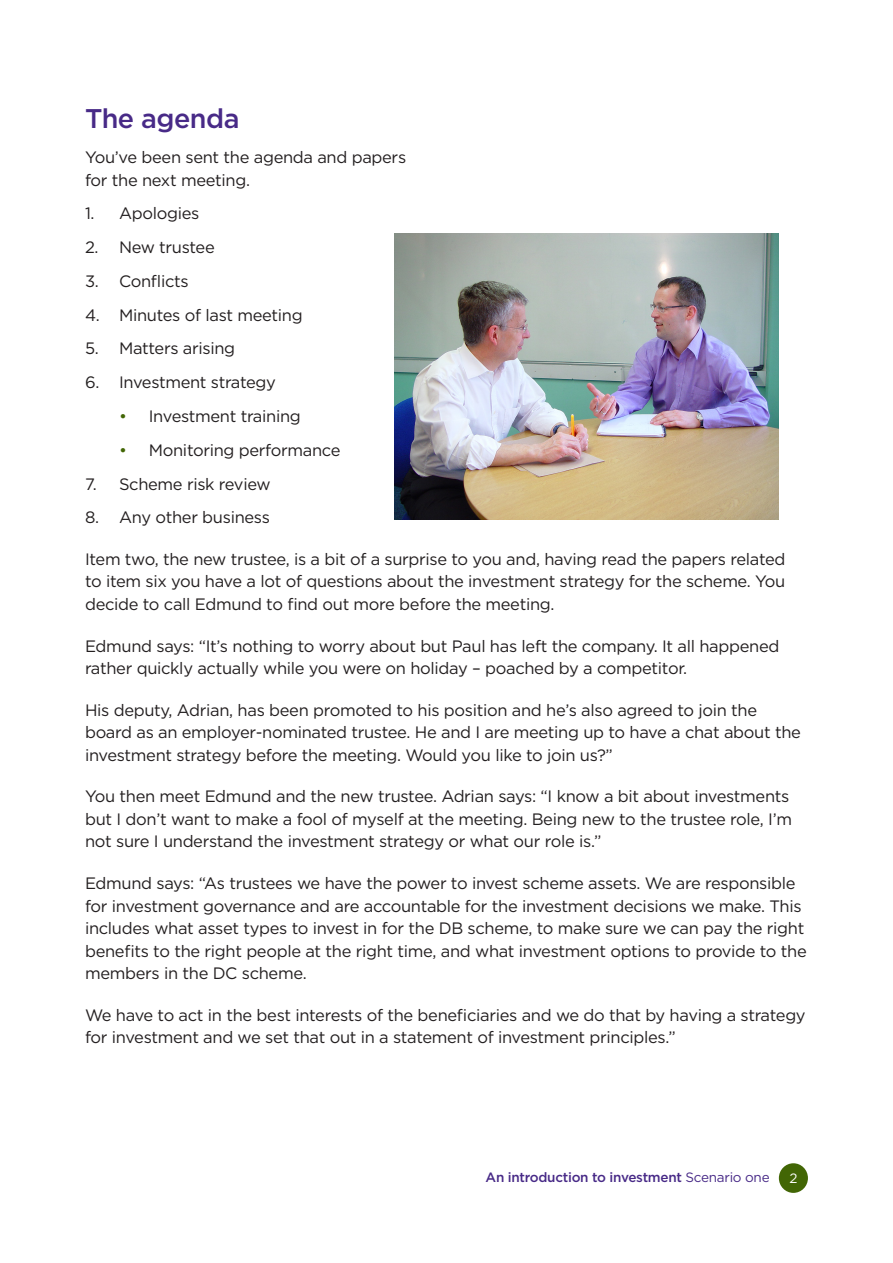
<style>
.page{position:relative;width:893px;height:1263px;background:#fff}
.page>*{position:absolute;margin:0;border:0;box-sizing:border-box;transform-origin:0 0}
.t1{font:500 27px "Gotham";letter-spacing:-.02em;color:#482a87}
.body_text{font:16.5px/22.5px "Gotham";letter-spacing:-.02em;color:#231f20}
.t2{font:500 13.5px "Gotham";letter-spacing:-.02em;color:#482a87}
.t3{font:13.5px "Gotham";color:#fff}
.s1{color:#426605}
.s2{font-family:"Gotham Book 2";font-weight:400}
</style>
<div class="page">
<div style="left:779px;top:1163px;width:29px;height:30px;background:#426605;border-radius:50%"></div>
<img style="left:394px;top:233px;width:385px;height:287px">
<h2 class="t1" style="left:85px;top:101px;width:156px">The agenda</h2>
<p class="body_text" style="left:85px;top:146px;width:323px">You’ve been sent the agenda and papers for the next meeting.</p>
<p class="body_text" style="left:85px;top:202px;width:116px">1. Apologies</p>
<p class="body_text" style="left:85px;top:236px;width:131px">2. New trustee</p>
<p class="body_text" style="left:85px;top:269px;width:105px">3. Conflicts</p>
<p class="body_text" style="left:85px;top:303px;width:219px">4. Minutes of last meeting</p>
<p class="body_text" style="left:85px;top:337px;width:152px">5. Matters arising</p>
<p class="body_text" style="left:85px;top:371px;width:192px">6. Investment strategy</p>
<p class="body_text" style="left:119px;top:405px;width:183px"><span class="s1">•</span> Investment training</p>
<p class="body_text" style="left:119px;top:438px;width:223px"><span class="s1">•</span> Monitoring performance</p>
<p class="body_text" style="left:85px;top:472px;width:187px">7. Scheme risk review</p>
<p class="body_text" style="left:85px;top:506px;width:186px">8. Any other business</p>
<p class="body_text" style="left:85px;top:547px;width:702px;text-align:justify">Item two, the new trustee, is a bit of a surprise to you and, having read the papers related to item six you have a lot of questions about the investment strategy for the scheme. You decide to call Edmund to find out more before the meeting.</p>
<p class="body_text" style="left:85px;top:634px;width:696px">Edmund says: “It’s nothing to worry about but Paul has left the company. It all happened rather quickly actually while you were on holiday – poached by a competitor.</p>
<p class="body_text" style="left:85px;top:698px;width:717px">His deputy, Adrian, has been promoted to his position and he’s also agreed to join the board as an employer-nominated trustee. He and I are meeting up to have a chat about the investment strategy before the meeting. Would you like to join us?”</p>
<p class="body_text" style="left:85px;top:785px;width:708px">You then meet Edmund and the new trustee. Adrian says: “I know a bit about investments but I don’t want to make a fool of myself at the meeting. Being new to the trustee role, I’m not sure I understand the investment strategy or what our role is.”</p>
<p class="body_text" style="left:85px;top:871px;width:723px">Edmund says: “As trustees we have the power to invest scheme assets. We are responsible for investment governance and are accountable for the investment decisions we make. This includes what asset types to invest in for the DB scheme, to make sure we can pay the right benefits to the right people at the right time, and what investment options to provide to the members in the DC scheme.</p>
<p class="body_text" style="left:85px;top:1003px;width:722px">We have to act in the best interests of the beneficiaries and we do that by having a strategy for investment and we set that out in a statement of investment principles.”</p>
<p class="t2" style="left:486px;top:1168px;width:286px">An introduction to investment <span class="s2">Scenario one</span></p>
<p class="t3" style="left:789px;top:1169px;width:10px">2</p>
</div>
